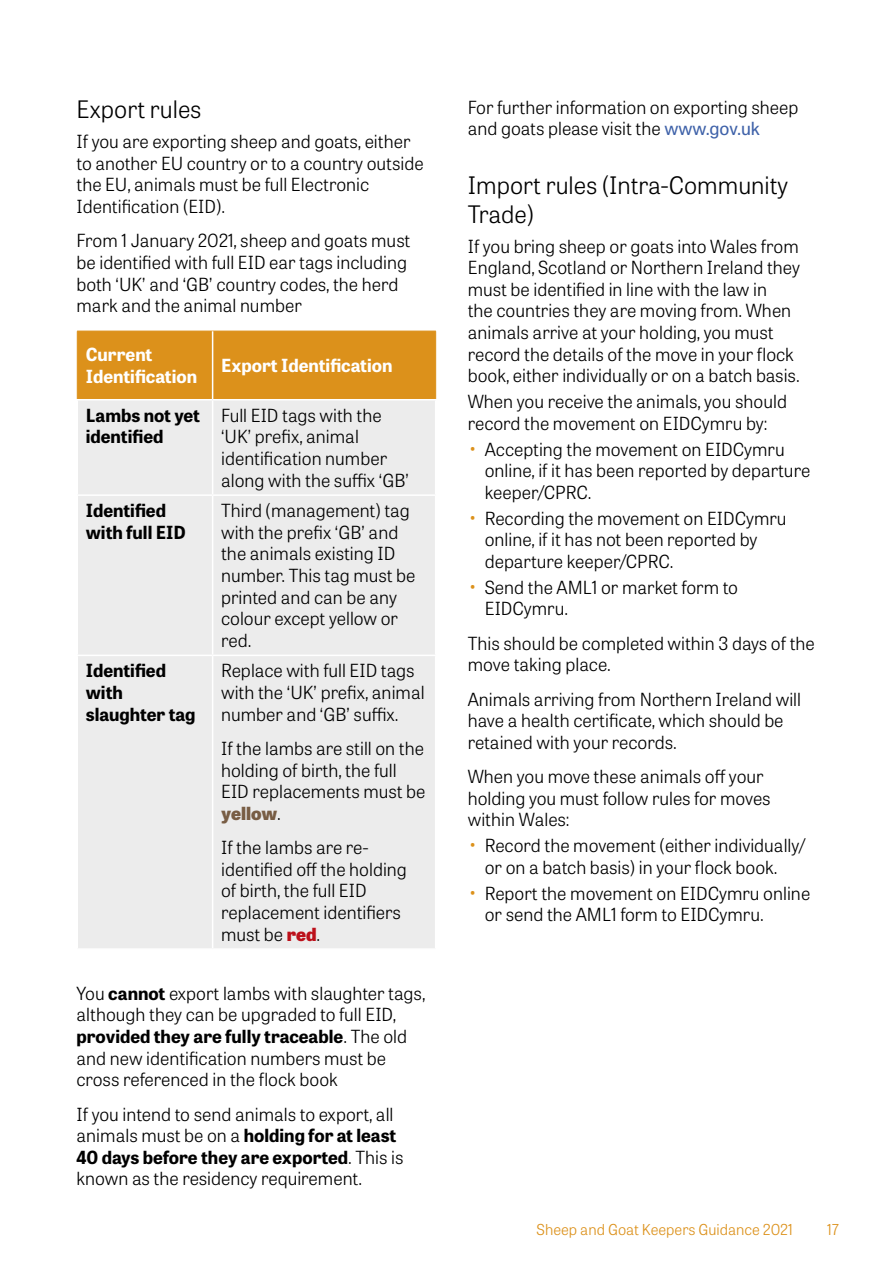
<style>
.page{position:relative;width:893px;height:1263px;background:#fff}
.page>*{position:absolute;margin:0;border:0;box-sizing:border-box;transform-origin:0 0}
.H3_Heading{font:300 24px/28.8px "Tablet Gothic";color:#000}
.P_Body{font:300 18px/21.6px "Tablet Gothic";color:#000}
.p_body_before_bullet{font:300 18px/21.6px "Tablet Gothic";color:#000}
.P_bullets_body{font:300 18px/21.6px "Tablet Gothic";color:#000}
.P_Body-2{font:700 18px/21.6px "Tablet Gothic";color:#000}
.P_Body-3{font:700 18px/21.6px "Tablet Gothic";color:#fff}
.p_bullet_body_last_o{font:300 18px/21.6px "Tablet Gothic";color:#000}
.t1{font:300 15px "Tablet Gothic";color:#dc911b}
.s1{font-weight:800;color:#785d44}
.s2{font-weight:800;color:#bc101a}
.s3{font-weight:700}
.s4{font-weight:400;color:#3f62a9}
.s5{font-size:21px;color:#dc911b}
</style>
<div class="page">
<div style="left:78px;top:332px;width:357px;height:67px;background:#dc911b"></div>
<div style="left:78px;top:401px;width:357px;height:547px;background:#ececec"></div>
<hr style="left:77px;top:331px;width:136px;height:1px;background:#dc911b">
<hr style="left:77px;top:331px;width:1px;height:68px;background:#dc911b">
<hr style="left:213px;top:331px;width:223px;height:1px;background:#dc911b">
<hr style="left:435px;top:331px;width:1px;height:68px;background:#dc911b">
<hr style="left:212px;top:400px;width:1px;height:94px;background:#fff">
<hr style="left:77px;top:494px;width:136px;height:2px;background:#fff">
<hr style="left:213px;top:494px;width:223px;height:2px;background:#fff">
<hr style="left:212px;top:496px;width:1px;height:159px;background:#fff">
<hr style="left:77px;top:655px;width:136px;height:1px;background:#fff">
<hr style="left:213px;top:655px;width:223px;height:1px;background:#fff">
<hr style="left:212px;top:656px;width:1px;height:292px;background:#fff">
<hr style="left:212px;top:331px;width:1px;height:68px;background:#fff">
<h3 class="H3_Heading" style="left:77px;top:94px;width:126px">Export rules</h3>
<p class="P_Body" style="left:77px;top:130px;width:349px">If you are exporting sheep and goats, either to another EU country or to a country outside the EU, animals must be full Electronic Identification (EID).</p>
<p class="P_Body" style="left:77px;top:229px;width:335px">From 1 January 2021, sheep and goats must be identified with full EID ear tags including both ‘UK’ and ‘GB’ country codes, the herd mark and the animal number</p>
<p class="P_Body-3" style="left:86px;top:343px;width:113px">Current<br>Identification</p>
<p class="P_Body-3" style="left:221px;top:354px;width:173px">Export Identification</p>
<p class="P_Body-2" style="left:86px;top:404px;width:116px">Lambs not yet identified</p>
<p class="P_Body" style="left:221px;top:404px;width:189px">Full EID tags with the ‘UK’ prefix, animal identification number along with the suffix ‘GB’</p>
<p class="P_Body-2" style="left:86px;top:499px;width:101px">Identified with full EID</p>
<p class="P_Body" style="left:221px;top:499px;width:196px">Third (management) tag with the prefix ‘GB’ and the animals existing ID number. This tag must be printed and can be any colour except yellow or red.</p>
<p class="P_Body-2" style="left:86px;top:659px;width:111px">Identified with slaughter tag</p>
<p class="P_Body" style="left:221px;top:659px;width:205px">Replace with full EID tags with the ‘UK’ prefix, animal number and ‘GB’ suffix.</p>
<p class="P_Body" style="left:221px;top:737px;width:206px">If the lambs are still on the holding of birth, the full<br>EID replacements must be <span class="s1">yellow</span>.</p>
<p class="P_Body" style="left:221px;top:836px;width:187px">If the lambs are re&shy;identified off the holding of birth, the full EID replacement identifiers must be <span class="s2">red</span>.</p>
<p class="P_Body" style="left:77px;top:982px;width:350px">You <span class="s3">cannot</span> export lambs with slaughter tags, although they can be upgraded to full EID, <span class="s3">provided they are fully traceable</span>. The old and new identification numbers must be cross referenced in the flock book</p>
<p class="P_Body" style="left:77px;top:1103px;width:329px">If you intend to send animals to export, all animals must be on a <span class="s3">holding for at least 40 days before they are exported</span>. This is known as the residency requirement.</p>
<p class="P_Body" style="left:468px;top:96px;width:332px">For further information on exporting sheep and goats please visit the <span class="s4">www.gov.uk</span></p>
<h3 class="H3_Heading" style="left:468px;top:170px;width:322px">Import rules (Intra-Community<br>Trade)</h3>
<p class="p_body_before_bullet" style="left:468px;top:235px;width:334px">If you bring sheep or goats into Wales from England, Scotland or Northern Ireland they must be identified in line with the law in<br>the countries they are moving from. When animals arrive at your holding, you must record the details of the move in your flock book, either individually or on a batch basis.</p>
<p class="p_body_before_bullet" style="left:468px;top:390px;width:321px">When you receive the animals, you should record the movement on EIDCymru by:</p>
<p class="P_bullets_body" style="left:485px;top:438px;width:327px;text-indent:-17px"><span class="s5">•</span> Accepting the movement on EIDCymru online, if it has been reported by departure keeper/CPRC.</p>
<p class="P_bullets_body" style="left:485px;top:507px;width:303px;text-indent:-17px"><span class="s5">•</span> Recording the movement on EIDCymru online, if it has not been reported by departure keeper/CPRC.</p>
<p class="p_bullet_body_last_o" style="left:485px;top:576px;width:255px;text-indent:-17px"><span class="s5">•</span> Send the AML1 or market form to<br>EIDCymru.</p>
<p class="P_Body" style="left:468px;top:632px;width:349px">This should be completed within 3 days of the move taking place.</p>
<p class="P_Body" style="left:468px;top:688px;width:335px">Animals arriving from Northern Ireland will have a health certificate, which should be retained with your records.</p>
<p class="p_body_before_bullet" style="left:468px;top:765px;width:304px">When you move these animals off your holding you must follow rules for moves within Wales:</p>
<p class="P_bullets_body" style="left:468px;top:834px;width:339px;text-align:center"><span class="s5">•</span> Record the movement (either individually/ or on a batch basis) in your flock book.</p>
<p class="P_bullets_body" style="left:485px;top:882px;width:327px;text-indent:-17px"><span class="s5">•</span> Report the movement on EIDCymru online or send the AML1 form to EIDCymru.</p>
<p class="t1" style="left:537px;top:1220px;width:258px">Sheep and Goat Keepers Guidance 2021</p>
<p class="t1" style="left:827px;top:1220px;width:13px">17</p>
</div>
